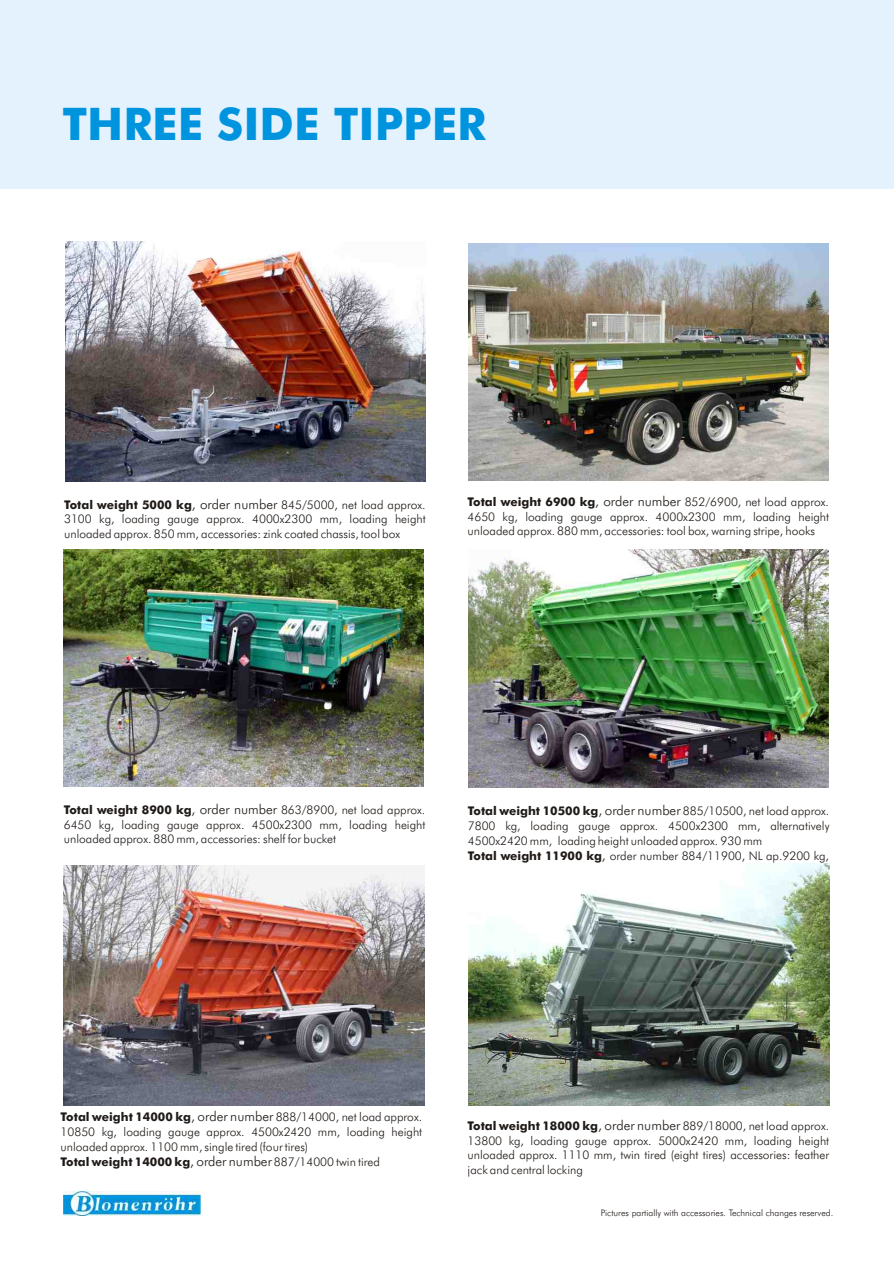
<style>
.page{position:relative;width:894px;height:1263px;background:#fff}
.page>*{position:absolute;margin:0;border:0;box-sizing:border-box;transform-origin:0 0}
.t1{font:700 45px "Futura Md BT";color:#0094de}
.t2{font:12px/14.5px "Futura Lt BT";color:#1f1a17;text-align:justify}
.t3{font:700 12px "Futura Md BT";color:#1f1a17}
.t4{font:9px "Futura Lt BT";color:#1f1a17}
.s1{font-family:"Futura Md BT";font-weight:700}
.s2{font-size:13.5px}
.s3{font-family:"Futura Lt BT";font-weight:400;font-size:13.5px}
.s4{font-family:"Futura Lt BT";font-weight:400}
</style>
<div class="page">
<img style="left:64px;top:1191px;width:136px;height:25px">
<div style="left:0;top:0;width:894px;height:189px;background:#e3f2fd"></div>
<img style="left:65px;top:242px;width:360px;height:240px">
<img style="left:469px;top:244px;width:360px;height:236px">
<img style="left:468px;top:550px;width:361px;height:237px">
<img style="left:64px;top:549px;width:359px;height:237px">
<img style="left:64px;top:866px;width:360px;height:239px">
<img style="left:468px;top:864px;width:361px;height:241px">
<h1 class="t1" style="left:62px;top:105px;width:425px">THREE SIDE TIPPER</h1>
<p class="t2" style="left:64px;top:498px;width:363px"><span class="s1">Total weight 5000 kg</span><span class="s2">, order number</span> 845/5000, net load approx.<br>3100 kg, loading gauge approx. 4000x2300 mm, loading height unloaded approx. 850 mm, accessories: zink coated chassis, tool box</p>
<p class="t2" style="left:468px;top:496px;width:363px"><span class="s1">Total weight 6900 kg</span><span class="s2">, order number</span> 852/6900, net load approx.<br>4650 kg, loading gauge approx. 4000x2300 mm, loading height unloaded approx. 880 mm, accessories: tool box, warning stripe, hooks</p>
<p class="t2" style="left:64px;top:804px;width:363px"><span class="s1">Total weight 8900 kg</span><span class="s2">, order number</span> 863/8900, net load approx.<br>6450 kg, loading gauge approx. 4500x2300 mm, loading height unloaded approx. 880 mm, accessories: shelf for bucket</p>
<p class="t2" style="left:468px;top:805px;width:363px"><span class="s1">Total weight 10500 kg</span><span class="s2">, order number</span> 885/10500, net load approx.<br>7800 kg, loading gauge approx. 4500x2300 mm, alternatively 4500x2420 mm, loading height unloaded approx. 930 mm</p>
<p class="t2" style="left:468px;top:850px;width:363px"><span class="s1">Total weight 11900 kg</span><span class="s2">,</span> order number 884/11900, NL ap.9200 kg,</p>
<p class="t2" style="left:61px;top:1111px;width:363px"><span class="s1">Total weight 14000 kg</span><span class="s2">, order number</span> 888/14000, net load approx.<br>10850 kg, loading gauge approx. 4500x2420 mm, loading height unloaded approx. 1100 mm, single tired (four tires)</p>
<p class="t3" style="left:61px;top:1157px;width:321px">Total weight 14000 kg<span class="s3">, order number</span> <span class="s4">887/14000 twin tired</span></p>
<p class="t2" style="left:468px;top:1120px;width:363px"><span class="s1">Total weight 18000 kg</span><span class="s2">, order number</span> 889/18000, net load approx.<br>13800 kg, loading gauge approx. 5000x2420 mm, loading height unloaded approx. 1110 mm, twin tired (eight tires) accessories: feather jack and central locking</p>
<p class="t4" style="left:601px;top:1209px;width:234px">Pictures partially with accessories. Technical changes reserved.</p>
</div>
